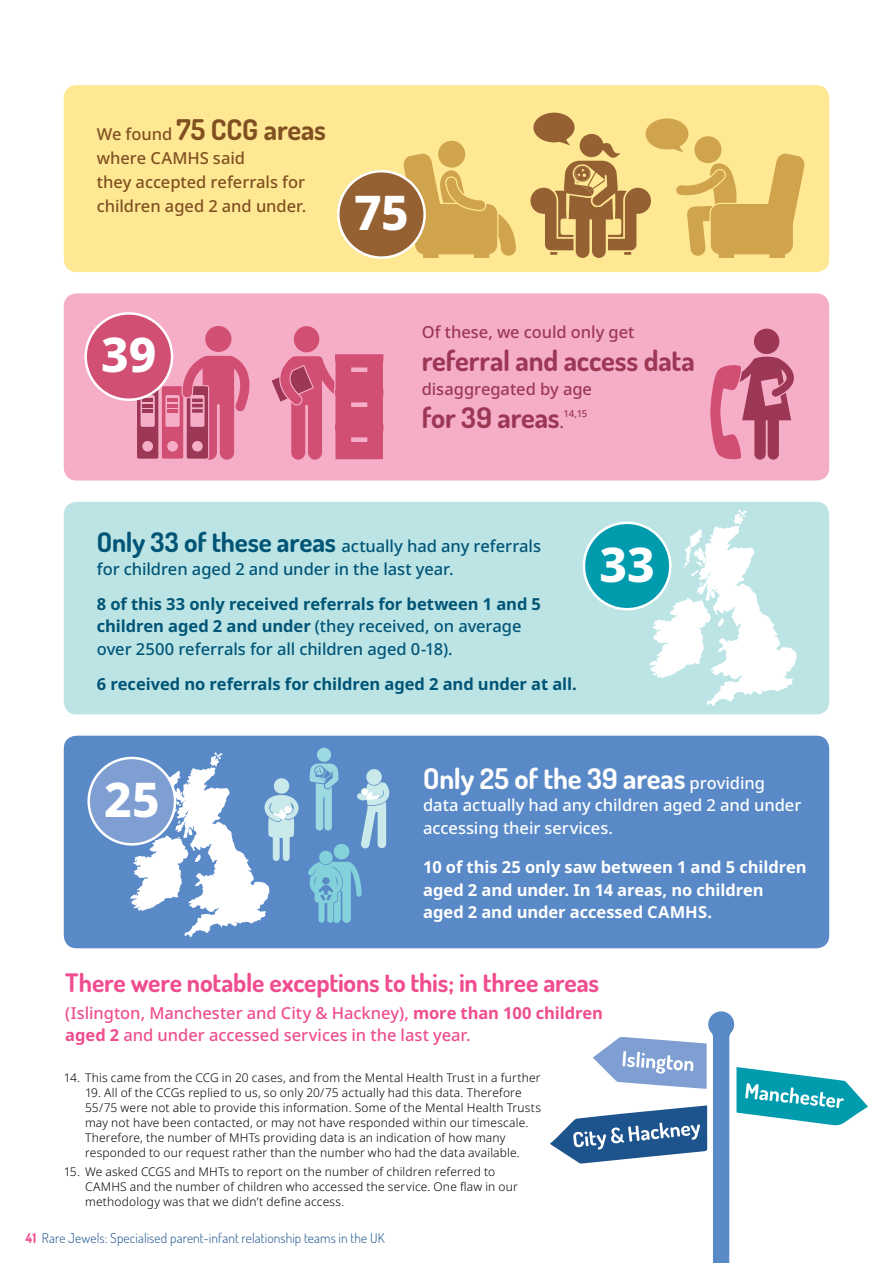
<style>
.page{position:relative;width:893px;height:1263px;background:#fff}
.page>*{position:absolute;margin:0;border:0;box-sizing:border-box;transform-origin:0 0}
.t1{font:800 47.85px "Noto Sans";color:#fff}
.t2{font:700 28.5px "Dosis";letter-spacing:-.005em;color:#9c3855}
.t3{font:700 28.5px "Dosis";letter-spacing:-.01em;color:#fff}
.t4{font:700 28.5px "Dosis";letter-spacing:-.005em;color:#805020}
.t5{font:700 25.5px "Dosis";letter-spacing:-.01em;color:#ef4d8f}
.t6{font:700 16.5px/22.5px "Noto Sans";letter-spacing:-.005em;color:#005476}
.t7{font:500 16.5px/22.5px "Noto Sans";letter-spacing:-.005em;color:#ef4d8f}
.t8{font:700 16.5px/22.5px "Noto Sans";letter-spacing:-.005em;color:#fff}
.t9{font:500 16.5px/22.5px "Noto Sans";letter-spacing:-.005em;color:#005476}
.t10{font:500 16.5px/22.5px "Noto Sans";letter-spacing:-.005em;color:#fff}
.t11{font:500 16.5px/24px "Noto Sans";letter-spacing:-.005em;color:#805020}
.t12{font:500 16.5px "Noto Sans";letter-spacing:-.005em;color:#9c3855}
.t13{font:300 13.5px "Dosis";letter-spacing:.01em;color:#1d548d}
.t14{font:300 12px/15px "Noto Sans";letter-spacing:.015em;color:#000}
.t15{font:500 9.6px "Noto Sans";color:#9c3855}
.s1{font-family:"Noto Sans";font-weight:500;font-size:16.5px}
.s2{font-family:"Dosis";font-weight:700;font-size:27px}
.s3{font-weight:500}
.s4{font-weight:700}
.s5{font-weight:700;color:#ef4d8f}
</style>
<div class="page">
<div style="left:64px;top:85px;width:765px;height:187px;background:#ffe894;border-radius:13px"></div>
<div style="left:64px;top:736px;width:765px;height:212px;background:#5989c7;border-radius:13px"></div>
<div style="left:64px;top:293px;width:765px;height:187px;background:#f6adc8;border-radius:13px"></div>
<div style="left:64px;top:502px;width:765px;height:212px;background:#bce4e5;border-radius:13px"></div>
<svg style="left:550px;top:1011px;width:318px;height:252px"></svg>
<div style="left:438px;top:141px;width:27px;height:27px;background:#d0a44d;border-radius:50%"></div>
<svg style="left:403px;top:153px;width:113px;height:105px"></svg>
<svg style="left:530px;top:113px;width:275px;height:145px"></svg>
<svg style="left:272px;top:326px;width:111px;height:134px"></svg>
<svg style="left:710px;top:328px;width:84px;height:132px"></svg>
<svg style="left:137px;top:325px;width:113px;height:135px"></svg>
<hr style="left:142px;top:409px;width:11px;height:4px;background:#9c3855">
<div style="left:317px;top:748px;width:14px;height:14px;background:#9cd9e1;border-radius:50%"></div>
<svg style="left:308px;top:763px;width:81px;height:160px"></svg>
<svg style="left:649px;top:509px;width:148px;height:197px"></svg>
<div style="left:584px;top:523px;width:86px;height:86px;background:#009cad;border-radius:50%"></div>
<div style="left:583px;top:522px;width:88px;height:88px;border:2px solid #fff;border-radius:50%"></div>
<svg style="left:130px;top:752px;width:169px;height:185px"></svg>
<div style="left:89px;top:758px;width:86px;height:86px;background:#7f9fd3;border-radius:50%"></div>
<div style="left:87px;top:757px;width:89px;height:88px;border:2px solid #fff;border-radius:50%"></div>
<div style="left:338px;top:171px;width:87px;height:87px;background:#956132;border-radius:50%"></div>
<div style="left:337px;top:170px;width:89px;height:89px;border:2px solid #fff;border-radius:50%"></div>
<div style="left:86px;top:313px;width:86px;height:87px;background:#d24f74;border-radius:50%"></div>
<div style="left:84px;top:312px;width:89px;height:89px;border:2px solid #fff;border-radius:50%"></div>
<h2 class="t4" style="left:97px;top:111px;width:231px"><span class="s1">We found</span> 75 CCG areas</h2>
<h3 class="t11" style="left:97px;top:146px;width:211px">where CAMHS said<br>they accepted referrals for children aged 2 and under.</h3>
<h1 class="t1" style="left:354px;top:178px;width:56px">75</h1>
<h1 class="t1" style="left:101px;top:320px;width:57px">39</h1>
<h3 class="t12" style="left:422px;top:321px;width:214px">Of these, we could only get</h3>
<h2 class="t2" style="left:422px;top:342px;width:275px">referral and access data</h2>
<h3 class="t12" style="left:422px;top:378px;width:172px">disaggregated by age</h3>
<h2 class="t2" style="left:422px;top:399px;width:144px">for 39 areas<span class="s1">.</span></h2>
<p class="t15" style="left:563px;top:407px;width:25px">14,15</p>
<h3 class="t9" style="left:97px;top:535px;width:446px"><span class="s2">Only 33 of these areas</span> actually had any referrals for children aged 2 and under in the last year.</h3>
<h3 class="t6" style="left:97px;top:593px;width:446px">8 of this 33 only received referrals for between 1 and 5 children aged 2 and under <span class="s3">(they received, on average over 2500 referrals for all children aged 0-18).</span></h3>
<h3 class="t6" style="left:97px;top:673px;width:481px">6 received no referrals for children aged 2 and under at all.</h3>
<h1 class="t1" style="left:599px;top:529px;width:57px">33</h1>
<h1 class="t1" style="left:104px;top:765px;width:57px">25</h1>
<h2 class="t3" style="left:423px;top:760px;width:343px">Only 25 of the 39 areas <span class="s1">providing</span></h2>
<h3 class="t10" style="left:423px;top:794px;width:380px">data actually had any children aged 2 and under accessing their services.</h3>
<h3 class="t8" style="left:423px;top:856px;width:385px">10 of this 25 only saw between 1 and 5 children aged 2 and under. In 14 areas, no children aged 2 and under accessed CAMHS.</h3>
<h3 class="t5" style="left:65px;top:966px;width:535px">There were notable exceptions to this; in three areas</h3>
<h3 class="t7" style="left:65px;top:1002px;width:539px">(Islington, Manchester and City &amp; Hackney), <span class="s4">more than 100 children aged 2</span> and under accessed services in the last year.</h3>
<p class="t14" style="left:64px;top:1070px;width:478px">14. This came from the CCG in 20 cases, and from the Mental Health Trust in a further</p>
<p class="t14" style="left:85px;top:1085px;width:458px">19. All of the CCGs replied to us, so only 20/75 actually had this data. Therefore 55/75 were not able to provide this information. Some of the Mental Health Trusts may not have been contacted, or may not have responded within our timescale.<br>Therefore, the number of MHTs providing data is an indication of how many responded to our request rather than the number who had the data available.</p>
<p class="t14" style="left:85px;top:1164px;width:434px;text-indent:-21px">15. We asked CCGS and MHTs to report on the number of children referred to<br>CAMHS and the number of children who accessed the service. One flaw in our methodology was that we didn’t define access.</p>
<p class="t13" style="left:26px;top:1229px;width:361px"><span class="s5">41</span> Rare Jewels: Specialised parent-infant relationship teams in the UK</p>
</div>
